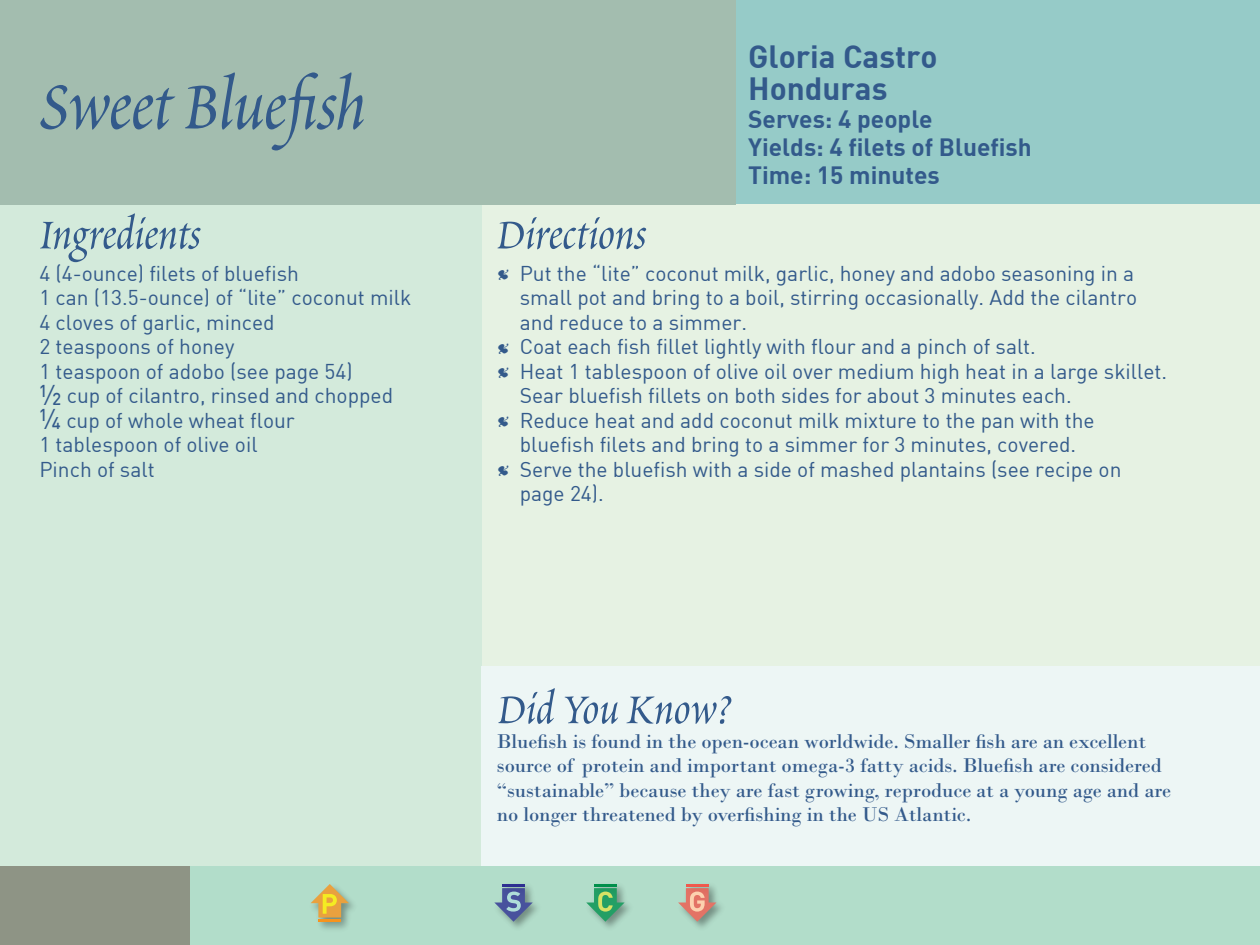
<style>
.page{position:relative;width:1260px;height:945px;background:#fff}
.page>*{position:absolute;margin:0;border:0;box-sizing:border-box;transform-origin:0 0}
.t1{font:84px "Poetica Std";color:#335a8b}
.t2{font:52.5px "Poetica Std";color:#335a8b}
.t3{font:31.5px/31.5px "DIN Bold";color:#335a8b}
.t4{font:24.5px/28px "DIN Bold";color:#335a8b}
.t5{font:21px/24.5px "DIN";color:#335a8b}
.t6{font:21px/24.5px "Bodoni";letter-spacing:-.005em;color:#335a8b}
.s1{font-size:28px}
.s2{font-family:"Poetica Std";font-size:28px}
</style>
<div class="page">
<div style="left:0;top:205px;width:483px;height:661px;background:#d3eadb"></div>
<div style="left:735px;top:0;width:525px;height:205px;background:#96cbc8"></div>
<div style="left:0;top:866px;width:191px;height:79px;background:#8e9485"></div>
<div style="left:483px;top:205px;width:777px;height:661px;background:#e6f2e3"></div>
<div style="left:0;top:0;width:735px;height:205px;background:#a3bdaf"></div>
<div style="left:191px;top:866px;width:1069px;height:79px;background:#b2ddca"></div>
<img style="left:594px;top:884px;width:36px;height:44px">
<svg style="left:586px;top:888px;width:39px;height:34px"></svg>
<img style="left:686px;top:884px;width:36px;height:44px">
<svg style="left:678px;top:888px;width:38px;height:34px"></svg>
<svg style="left:311px;top:884px;width:38px;height:31px"></svg>
<img style="left:317px;top:915px;width:34px;height:15px">
<hr style="left:318px;top:919px;width:23px;height:3px;background:#f7931d">
<img style="left:502px;top:884px;width:36px;height:44px">
<svg style="left:494px;top:888px;width:39px;height:34px"></svg>
<div style="left:481px;top:667px;width:779px;height:199px;background:#edf6f5"></div>
<h1 class="t1" style="left:39px;top:50px;width:327px">Sweet Bluefish</h1>
<h2 class="t2" style="left:39px;top:199px;width:163px">Ingredients</h2>
<p class="t5" style="left:39px;top:260px;width:373px">4 (4-ounce) filets of bluefish<br>1 can (13.5-ounce) of “lite” coconut milk<br>4 cloves of garlic, minced<br>2 teaspoons of honey<br>1 teaspoon of adobo (see page 54)<br><span class="s1">½</span> cup of cilantro, rinsed and chopped <span class="s1">¼</span> cup of whole wheat flour<br>1 tablespoon of olive oil<br>Pinch of salt</p>
<h3 class="t3" style="left:748px;top:40px;width:191px">Gloria Castro<br>Honduras</h3>
<p class="t4" style="left:748px;top:104px;width:285px">Serves: 4 people<br>Yields: 4 filets of Bluefish<br>Time: 15 minutes</p>
<h2 class="t2" style="left:496px;top:199px;width:152px">Directions</h2>
<p class="t5" style="left:496px;top:260px;width:640px"><span class="s2">Л</span> Put the “lite” coconut milk, garlic, honey and adobo seasoning in a</p>
<p class="t5" style="left:520px;top:285px;width:619px">small pot and bring to a boil, stirring occasionally. Add the cilantro</p>
<p class="t5" style="left:520px;top:309px;width:229px">and reduce to a simmer.</p>
<p class="t5" style="left:496px;top:334px;width:541px"><span class="s2">Л</span> Coat each fish fillet lightly with flour and a pinch of salt.</p>
<p class="t5" style="left:496px;top:358px;width:673px"><span class="s2">Л</span> Heat 1 tablespoon of olive oil over medium high heat in a large skillet.</p>
<p class="t5" style="left:520px;top:383px;width:554px">Sear bluefish fillets on both sides for about 3 minutes each.</p>
<p class="t5" style="left:496px;top:407px;width:600px"><span class="s2">Л</span> Reduce heat and add coconut milk mixture to the pan with the</p>
<p class="t5" style="left:520px;top:432px;width:558px">bluefish filets and bring to a simmer for 3 minutes, covered.</p>
<p class="t5" style="left:496px;top:456px;width:627px"><span class="s2">Л</span> Serve the bluefish with a side of mashed plantains (see recipe on</p>
<p class="t5" style="left:520px;top:481px;width:86px">page 24).</p>
<h2 class="t2" style="left:497px;top:674px;width:236px">Did You Know?</h2>
<p class="t6" style="left:497px;top:729px;width:676px">Bluefish is found in the open-ocean worldwide. Smaller fish are an excellent source of protein and important omega-3 fatty acids. Bluefish are considered “sustainable” because they are fast growing, reproduce at a young age and are no longer threatened by overfishing in the US Atlantic.</p>
</div>
